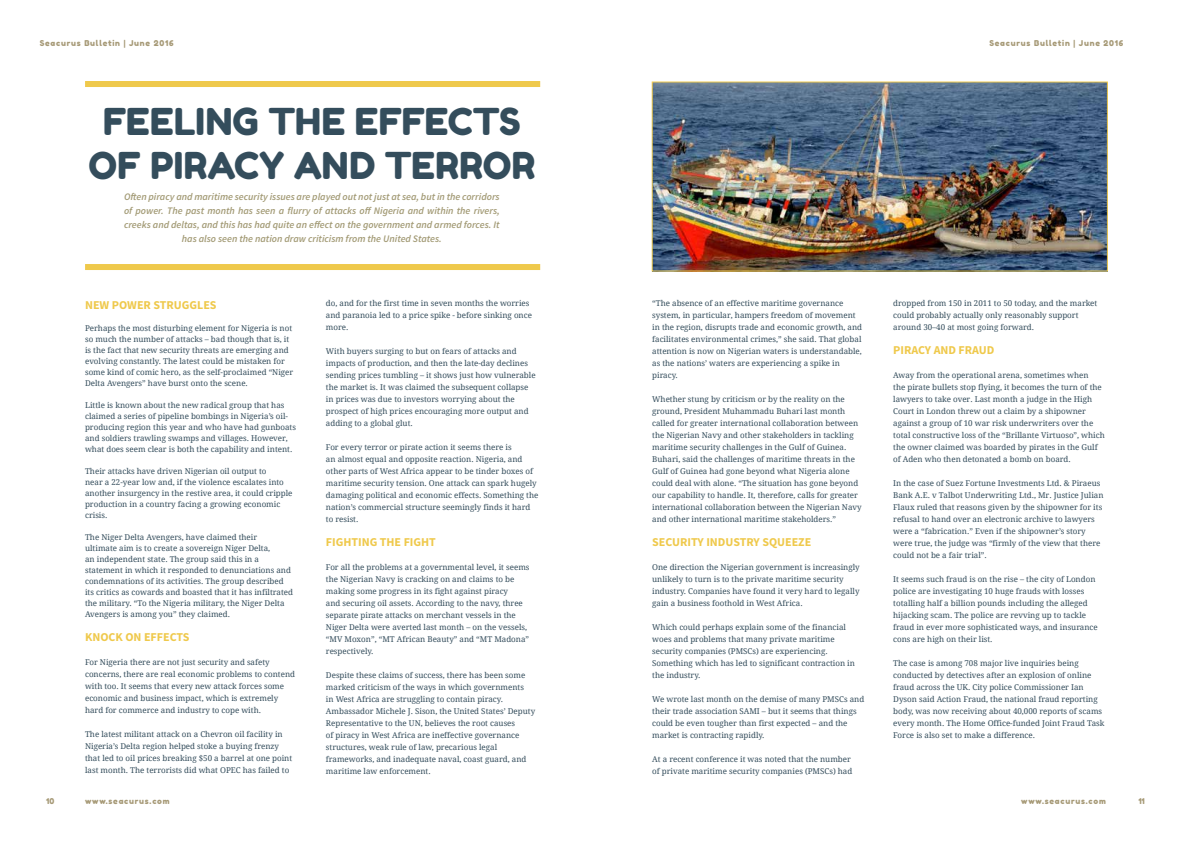
<style>
.page{position:relative;width:1191px;height:842px;background:#fff}
.page>*{position:absolute;margin:0;border:0;box-sizing:border-box;transform-origin:0 0}
.t1{font:37px/44px "Fredoka One";color:#344d5c;text-align:center}
.t2{font:700 12px "Source Sans Pro";color:#efc94c}
.t3{font:italic 600 10px/14px "Source Sans Pro";color:#a39b76;text-align:center}
.t4{font:8px/12px "Droid Serif";color:#344d5c}
.t5{font:8px "Fredoka One";letter-spacing:.1em;color:#a69976}
</style>
<div class="page">
<div style="left:85px;top:81px;width:455px;height:6px;background:#efc94c"></div>
<div style="left:85px;top:264px;width:455px;height:6px;background:#efc94c"></div>
<img style="left:653px;top:84px;width:453px;height:186px">
<div style="left:651px;top:82px;width:457px;height:190px;border:1px solid #efc94c"></div>
<p class="t5" style="left:40px;top:38px;width:135px">Seacurus Bulletin | June 2016</p>
<h1 class="t1" style="left:89px;top:99px;width:448px">FEELING THE EFFECTS<br>OF PIRACY AND TERROR</h1>
<p class="t3" style="left:124px;top:190px;width:377px">Often piracy and maritime security issues are played out not just at sea, but in the corridors of power. The past month has seen a flurry of attacks off Nigeria and within the rivers, creeks and deltas, and this has had quite an effect on the government and armed forces. It has also seen the nation draw criticism from the United States.</p>
<h2 class="t2" style="left:85px;top:297px;width:133px">NEW POWER STRUGGLES</h2>
<p class="t4" style="left:85px;top:323px;width:210px;line-height:11px">Perhaps the most disturbing element for Nigeria is not so much the number of attacks – bad though that is, it is the fact that new security threats are emerging and evolving constantly. The latest could be mistaken for some kind of comic hero, as the self-proclaimed “Niger Delta Avengers” have burst onto the scene.</p>
<p class="t4" style="left:85px;top:400px;width:212px;line-height:11px">Little is known about the new radical group that has claimed a series of pipeline bombings in Nigeria’s oil&shy;producing region this year and who have had gunboats and soldiers trawling swamps and villages. However, what does seem clear is both the capability and intent.</p>
<p class="t4" style="left:85px;top:466px;width:209px;line-height:11px">Their attacks have driven Nigerian oil output to<br>near a 22-year low and, if the violence escalates into another insurgency in the restive area, it could cripple production in a country facing a growing economic crisis.</p>
<p class="t4" style="left:85px;top:532px;width:209px;line-height:11px">The Niger Delta Avengers, have claimed their<br>ultimate aim is to create a sovereign Niger Delta,<br>an independent state. The group said this in a statement in which it responded to denunciations and condemnations of its activities. The group described its critics as cowards and boasted that it has infiltrated the military. “To the Nigeria military, the Niger Delta Avengers is among you” they claimed.</p>
<h2 class="t2" style="left:85px;top:629px;width:106px">KNOCK ON EFFECTS</h2>
<p class="t4" style="left:85px;top:656px;width:211px">For Nigeria there are not just security and safety concerns, there are real economic problems to contend with too. It seems that every new attack forces some economic and business impact, which is extremely hard for commerce and industry to cope with.</p>
<p class="t4" style="left:85px;top:728px;width:209px">The latest militant attack on a Chevron oil facility in Nigeria’s Delta region helped stoke a buying frenzy that led to oil prices breaking $50 a barrel at one point last month. The terrorists did what OPEC has failed to</p>
<p class="t4" style="left:326px;top:297px;width:207px">do, and for the first time in seven months the worries and paranoia led to a price spike - before sinking once more.</p>
<p class="t4" style="left:326px;top:345px;width:211px">With buyers surging to but on fears of attacks and impacts of production, and then the late-day declines sending prices tumbling – it shows just how vulnerable the market is. It was claimed the subsequent collapse in prices was due to investors worrying about the prospect of high prices encouraging more output and adding to a global glut.</p>
<p class="t4" style="left:326px;top:441px;width:214px">For every terror or pirate action it seems there is<br>an almost equal and opposite reaction. Nigeria, and other parts of West Africa appear to be tinder boxes of maritime security tension. One attack can spark hugely damaging political and economic effects. Something the nation’s commercial structure seemingly finds it hard to resist.</p>
<h2 class="t2" style="left:326px;top:534px;width:111px">FIGHTING THE FIGHT</h2>
<p class="t4" style="left:326px;top:561px;width:205px">For all the problems at a governmental level, it seems the Nigerian Navy is cracking on and claims to be making some progress in its fight against piracy<br>and securing oil assets. According to the navy, three separate pirate attacks on merchant vessels in the Niger Delta were averted last month – on the vessels, “MV Moxon”, “MT African Beauty” and “MT Madona” respectively.</p>
<p class="t4" style="left:326px;top:669px;width:211px">Despite these claims of success, there has been some marked criticism of the ways in which governments<br>in West Africa are struggling to contain piracy.<br>Ambassador Michele J. Sison, the United States’ Deputy Representative to the UN, believes the root causes<br>of piracy in West Africa are ineffective governance structures, weak rule of law, precarious legal frameworks, and inadequate naval, coast guard, and maritime law enforcement.</p>
<p class="t5" style="left:989px;top:38px;width:135px">Seacurus Bulletin | June 2016</p>
<p class="t4" style="left:652px;top:297px;width:211px">“The absence of an effective maritime governance system, in particular, hampers freedom of movement in the region, disrupts trade and economic growth, and facilitates environmental crimes,” she said. That global attention is now on Nigerian waters is understandable, as the nations’ waters are experiencing a spike in piracy.</p>
<p class="t4" style="left:652px;top:393px;width:211px">Whether stung by criticism or by the reality on the ground, President Muhammadu Buhari last month called for greater international collaboration between the Nigerian Navy and other stakeholders in tackling maritime security challenges in the Gulf of Guinea.<br>Buhari, said the challenges of maritime threats in the Gulf of Guinea had gone beyond what Nigeria alone could deal with alone. “The situation has gone beyond our capability to handle. It, therefore, calls for greater international collaboration between the Nigerian Navy and other international maritime stakeholders.”</p>
<h2 class="t2" style="left:652px;top:534px;width:161px">SECURITY INDUSTRY SQUEEZE</h2>
<p class="t4" style="left:652px;top:561px;width:209px">One direction the Nigerian government is increasingly unlikely to turn is to the private maritime security industry. Companies have found it very hard to legally gain a business foothold in West Africa.</p>
<p class="t4" style="left:652px;top:621px;width:204px">Which could perhaps explain some of the financial woes and problems that many private maritime security companies (PMSCs) are experiencing.<br>Something which has led to significant contraction in the industry.</p>
<p class="t4" style="left:652px;top:693px;width:214px">We wrote last month on the demise of many PMSCs and their trade association SAMI – but it seems that things could be even tougher than first expected – and the market is contracting rapidly.</p>
<p class="t4" style="left:652px;top:753px;width:202px">At a recent conference it was noted that the number of private maritime security companies (PMSCs) had</p>
<p class="t4" style="left:893px;top:297px;width:206px">dropped from 150 in 2011 to 50 today, and the market could probably actually only reasonably support around 30–40 at most going forward.</p>
<h2 class="t2" style="left:893px;top:342px;width:103px">PIRACY AND FRAUD</h2>
<p class="t4" style="left:893px;top:369px;width:213px">Away from the operational arena, sometimes when<br>the pirate bullets stop flying, it becomes the turn of the lawyers to take over. Last month a judge in the High Court in London threw out a claim by a shipowner against a group of 10 war risk underwriters over the total constructive loss of the “Brillante Virtuoso”, which the owner claimed was boarded by pirates in the Gulf of Aden who then detonated a bomb on board.</p>
<p class="t4" style="left:893px;top:477px;width:212px">In the case of Suez Fortune Investments Ltd. &amp; Piraeus Bank A.E. v Talbot Underwriting Ltd., Mr. Justice Julian Flaux ruled that reasons given by the shipowner for its refusal to hand over an electronic archive to lawyers were a “fabrication.” Even if the shipowner’s story were true, the judge was “firmly of the view that there could not be a fair trial”.</p>
<p class="t4" style="left:893px;top:573px;width:206px">It seems such fraud is on the rise – the city of London police are investigating 10 huge frauds with losses totalling half a billion pounds including the alleged hijacking scam. The police are revving up to tackle fraud in ever more sophisticated ways, and insurance cons are high on their list.</p>
<p class="t4" style="left:893px;top:657px;width:213px">The case is among 708 major live inquiries being conducted by detectives after an explosion of online fraud across the UK. City police Commissioner Ian Dyson said Action Fraud, the national fraud reporting body, was now receiving about 40,000 reports of scams every month. The Home Office-funded Joint Fraud Task Force is also set to make a difference.</p>
<p class="t5" style="left:46px;top:796px;width:10px">10</p>
<p class="t5" style="left:85px;top:796px;width:86px">www.seacurus.com</p>
<p class="t5" style="left:1021px;top:796px;width:86px">www.seacurus.com</p>
<p class="t5" style="left:1138px;top:796px;width:8px">11</p>
</div>
